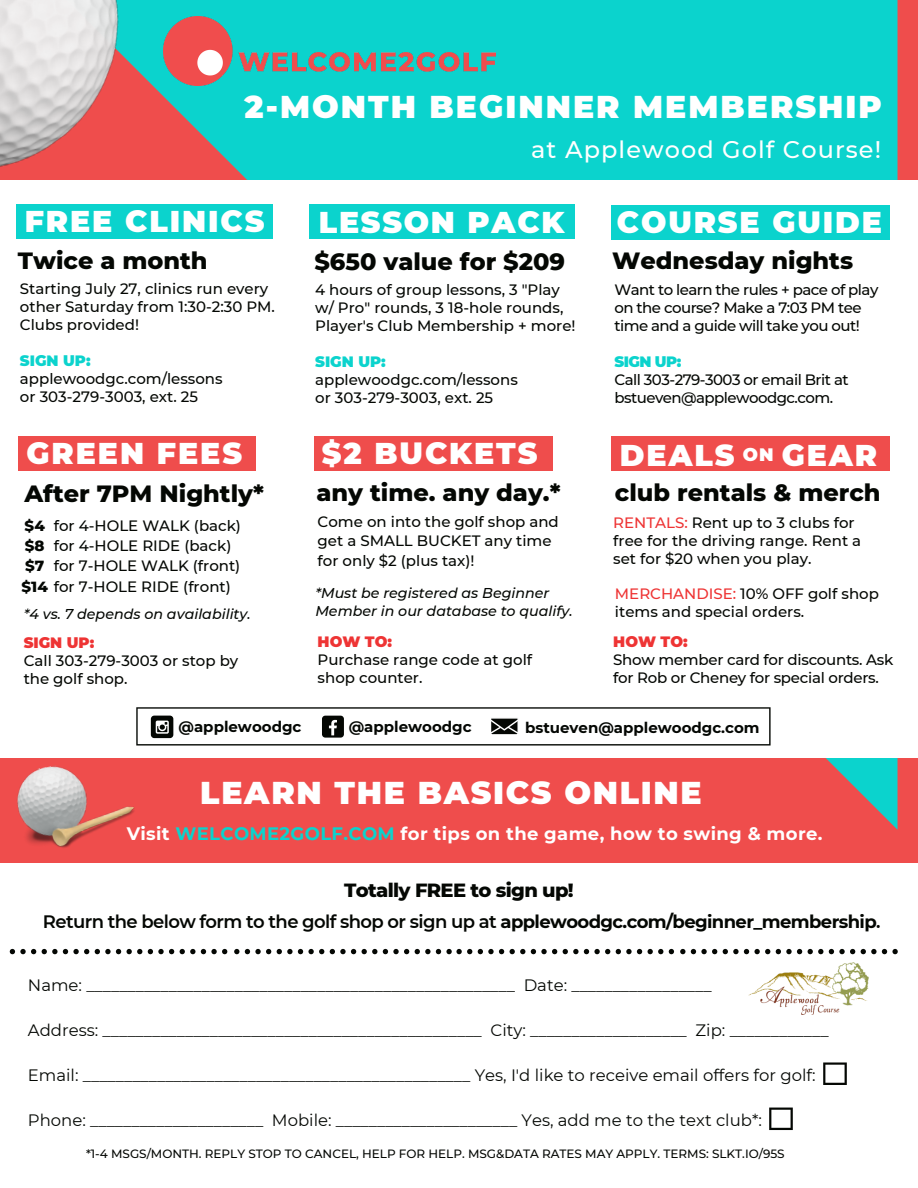
<style>
.page{position:relative;width:918px;height:1188px;background:#ef4d4c}
.page>*{position:absolute;margin:0;border:0;box-sizing:border-box;transform-origin:0 0}
.t1{font:900 31.5px "Montserrat";letter-spacing:.065em;color:#fff}
.t2{font:900 30px "Montserrat";letter-spacing:.06em;color:#fff}
.t3{font:800 24px "Montserrat";color:#040703}
.t4{font:500 24px "Montserrat";letter-spacing:.045em;color:#fff}
.t5{font:800 19.5px "Montserrat";letter-spacing:-.035em;color:#040703}
.t6{font:600 18px "Montserrat";letter-spacing:-.035em;color:#040703}
.t7{font:700 18px "Montserrat";letter-spacing:.02em;color:#fff}
.t8{font:16.5px "Montserrat";color:#040703}
.t9{font:500 15px/18px "Montserrat";color:#040703}
.t10{font:500 15px/18px "Montserrat";letter-spacing:-.035em;color:#040703}
.t11{font:500 15px/18px "Montserrat";letter-spacing:-.02em;color:#040703}
.t12{font:700 15px "Montserrat";color:#040703}
.t13{font:900 15px "Montserrat";color:#0bd3cd}
.t14{font:900 15px "Montserrat";color:#ee3434}
.t15{font:800 15px/20.2px "Montserrat";color:#040703;text-align:justify}
.t16{font:italic 500 14.25px/18px "Montserrat";color:#040703}
.t17{font:500 12px "Montserrat";color:#040703}
.s1{font-weight:800}
.s2{color:#ee3434}
.s3{color:#0bd3cd}
.s4{font-weight:700}
</style>
<div class="page">
<svg style="left:351px;top:0;width:547px;height:830px;fill:#0bd3cd"></svg>
<div style="left:0;top:181px;width:918px;height:577px;background:#fff"></div>
<div style="left:16px;top:204px;width:257px;height:35px;background:#0bd3cd"></div>
<div style="left:0;top:863px;width:918px;height:325px;background:#fff"></div>
<img style="left:351px;top:16px;width:144px;height:70px">
<svg style="left:823px;top:1062px;width:24px;height:23px"></svg>
<svg style="left:769px;top:1108px;width:24px;height:22px"></svg>
<div style="left:18px;top:436px;width:237px;height:35px;background:#ef4d4c"></div>
<div style="left:315px;top:436px;width:238px;height:35px;background:#ef4d4c"></div>
<img style="left:17px;top:766px;width:118px;height:82px">
<img style="left:748px;top:962px;width:121px;height:53px">
<img style="left:0;top:0;width:351px;height:181px">
<div style="left:309px;top:204px;width:266px;height:35px;background:#0bd3cd"></div>
<svg style="left:10px;top:949px;width:26px;height:5px"></svg>
<svg style="left:42px;top:949px;width:47px;height:5px"></svg>
<svg style="left:95px;top:949px;width:26px;height:5px"></svg>
<svg style="left:127px;top:949px;width:15px;height:5px"></svg>
<svg style="left:148px;top:949px;width:26px;height:5px"></svg>
<svg style="left:180px;top:949px;width:47px;height:5px"></svg>
<svg style="left:234px;top:949px;width:5px;height:5px"></svg>
<svg style="left:245px;top:949px;width:26px;height:5px"></svg>
<svg style="left:277px;top:949px;width:47px;height:5px"></svg>
<svg style="left:330px;top:949px;width:26px;height:5px"></svg>
<svg style="left:362px;top:949px;width:15px;height:5px"></svg>
<svg style="left:383px;top:949px;width:26px;height:5px"></svg>
<svg style="left:415px;top:949px;width:57px;height:5px"></svg>
<svg style="left:478px;top:949px;width:26px;height:5px"></svg>
<svg style="left:510px;top:949px;width:15px;height:5px"></svg>
<svg style="left:531px;top:949px;width:26px;height:5px"></svg>
<svg style="left:563px;top:949px;width:47px;height:5px"></svg>
<svg style="left:616px;top:949px;width:26px;height:5px"></svg>
<svg style="left:648px;top:949px;width:15px;height:5px"></svg>
<svg style="left:669px;top:949px;width:5px;height:5px"></svg>
<svg style="left:680px;top:949px;width:5px;height:5px"></svg>
<svg style="left:691px;top:949px;width:26px;height:5px"></svg>
<svg style="left:723px;top:949px;width:47px;height:5px"></svg>
<svg style="left:776px;top:949px;width:26px;height:5px"></svg>
<svg style="left:808px;top:949px;width:15px;height:5px"></svg>
<svg style="left:829px;top:949px;width:26px;height:5px"></svg>
<svg style="left:861px;top:949px;width:37px;height:5px"></svg>
<div style="left:611px;top:436px;width:279px;height:34px;background:#ef4d4c"></div>
<div style="left:611px;top:205px;width:279px;height:35px;background:#0bd3cd"></div>
<svg style="left:136px;top:707px;width:635px;height:39px"></svg>
<h1 class="t1" style="left:245px;top:88px;width:639px">2-MONTH BEGINNER MEMBERSHIP</h1>
<h3 class="t4" style="left:531px;top:135px;width:351px">at Applewood Golf Course!</h3>
<h2 class="t2" style="left:25px;top:203px;width:241px">FREE CLINICS</h2>
<h2 class="t2" style="left:319px;top:204px;width:247px">LESSON PACK</h2>
<h3 class="t3" style="left:18px;top:246px;width:191px">Twice a month</h3>
<h3 class="t3" style="left:314px;top:247px;width:252px">$650 value for $209</h3>
<p class="t9" style="left:315px;top:281px;width:262px">4 hours of group lessons, 3 "Play w/ Pro" rounds, 3 18-hole rounds,<br>Player's Club Membership + more!</p>
<p class="t13" style="left:315px;top:353px;width:72px">SIGN UP:</p>
<p class="t9" style="left:315px;top:371px;width:204px">applewoodgc.com/lessons or 303-279-3003, ext. 25</p>
<p class="t9" style="left:20px;top:279px;width:256px">Starting July 27, clinics run every other Saturday from 1:30-2:30 PM.<br>Clubs provided!</p>
<p class="t13" style="left:20px;top:351px;width:72px">SIGN UP:</p>
<p class="t9" style="left:20px;top:369px;width:204px">applewoodgc.com/lessons or 303-279-3003, ext. 25</p>
<h2 class="t2" style="left:617px;top:204px;width:266px">COURSE GUIDE</h2>
<h3 class="t3" style="left:612px;top:246px;width:243px">Wednesday nights</h3>
<p class="t10" style="left:614px;top:281px;width:265px">Want to learn the rules + pace of play on the course? Make a 7:03 PM tee time and a guide will take you out!</p>
<p class="t13" style="left:614px;top:352px;width:68px">SIGN UP:</p>
<p class="t10" style="left:614px;top:371px;width:236px">Call 303-279-3003 or email Brit at bstueven@applewoodgc.com.</p>
<h2 class="t2" style="left:27px;top:435px;width:217px">GREEN FEES</h2>
<h2 class="t2" style="left:322px;top:435px;width:217px">$2 BUCKETS</h2>
<h2 class="t2" style="left:620px;top:437px;width:259px">DEALS <sup>ON</sup> GEAR</h2>
<h3 class="t3" style="left:24px;top:479px;width:241px">After 7PM Nightly*</h3>
<h3 class="t3" style="left:317px;top:478px;width:246px">any time. any day.*</h3>
<p class="t9" style="left:54px;top:516px;width:189px">for 4-HOLE WALK (back)</p>
<p class="t9" style="left:54px;top:537px;width:179px">for 4-HOLE RIDE (back)</p>
<p class="t9" style="left:54px;top:557px;width:188px">for 7-HOLE WALK (front)</p>
<p class="t9" style="left:22px;top:577px;width:211px"><span class="s1">$14</span> for 7-HOLE RIDE (front)</p>
<p class="t15" style="left:25px;top:515px;width:22px">$4 $8 $7</p>
<p class="t9" style="left:318px;top:512px;width:243px;line-height:19.2px">Come on into the golf shop and get a SMALL BUCKET any time for only $2 (plus tax)!</p>
<p class="t16" style="left:24px;top:605px;width:229px">*4 vs. 7 depends on availability.</p>
<p class="t16" style="left:315px;top:584px;width:259px">*Must be registered as Beginner<br>Member in our database to qualify.</p>
<h3 class="t3" style="left:615px;top:478px;width:267px">club rentals &amp; merch</h3>
<p class="t9" style="left:613px;top:514px;width:249px"><span class="s2">RENTALS:</span> Rent up to 3 clubs for free for the driving range. Rent a set for $20 when you play.</p>
<p class="t9" style="left:615px;top:584px;width:265px"><span class="s2">MERCHANDISE:</span> 10% OFF golf shop items and special orders.</p>
<p class="t14" style="left:318px;top:633px;width:76px">HOW TO:</p>
<p class="t9" style="left:318px;top:651px;width:216px">Purchase range code at golf shop counter.</p>
<p class="t14" style="left:613px;top:633px;width:76px">HOW TO:</p>
<p class="t11" style="left:613px;top:651px;width:282px">Show member card for discounts. Ask for Rob or Cheney for special orders.</p>
<p class="t12" style="left:525px;top:718px;width:236px">bstueven@applewoodgc.com</p>
<p class="t14" style="left:24px;top:634px;width:72px">SIGN UP:</p>
<p class="t9" style="left:24px;top:652px;width:216px">Call 303-279-3003 or stop by the golf shop.</p>
<p class="t12" style="left:179px;top:717px;width:124px">@applewoodgc</p>
<p class="t12" style="left:349px;top:718px;width:124px">@applewoodgc</p>
<h1 class="t1" style="left:200px;top:774px;width:503px">LEARN THE BASICS ONLINE</h1>
<p class="t7" style="left:127px;top:822px;width:697px">Visit <span class="s3">WELCOME2GOLF.COM</span> for tips on the game, how to swing &amp; more.</p>
<h3 class="t5" style="left:344px;top:878px;width:231px">Totally FREE to sign up!</h3>
<p class="t6" style="left:43px;top:911px;width:839px">Return the below form to the golf shop or sign up at <span class="s4">applewoodgc.com/beginner_membership</span>.</p>
<p class="t8" style="left:28px;top:975px;width:685px">Name: ____________________________________________________ Date: _________________</p>
<p class="t8" style="left:28px;top:1020px;width:802px">Address: ______________________________________________ City: ___________________ Zip: ____________</p>
<p class="t8" style="left:28px;top:1065px;width:789px">Email: _______________________________________________ Yes, I'd like to receive email offers for golf:</p>
<p class="t8" style="left:28px;top:1110px;width:735px">Phone: _____________________ Mobile: ______________________ Yes, add me to the text club*:</p>
<p class="t17" style="left:86px;top:1146px;width:700px">*1-4 MSGS/MONTH. REPLY STOP TO CANCEL, HELP FOR HELP. MSG&amp;DATA RATES MAY APPLY. TERMS: SLKT.IO/95S</p>
</div>
